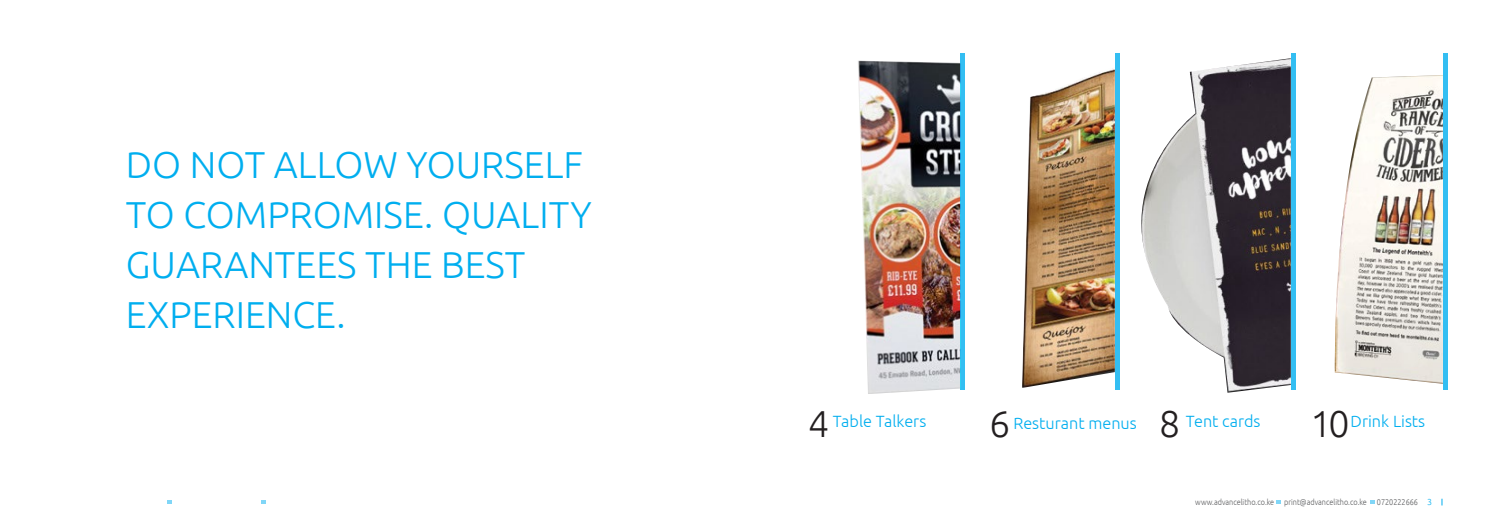
<style>
.page{position:relative;width:1489px;height:525px;background:#fff}
.page>*{position:absolute;margin:0;border:0;box-sizing:border-box;transform-origin:0 0}
.t1{font:300 37.5px/50px "Ubuntu";color:#00aeef}
.t2{font:300 37.5px "Ubuntu";color:#231f20}
.t3{font:300 16.25px "Ubuntu";color:#00aeef}
.t4{font:300 8.25px "Ubuntu";color:#58595b;scale:.88 1}
.s1{font-size:8.75px;color:#00aeef}
</style>
<div class="page">
<svg style="left:168px;top:500px;width:4px;height:3px"></svg>
<svg style="left:261px;top:500px;width:4px;height:3px"></svg>
<img style="left:858px;top:61px;width:102px;height:333px">
<img style="left:1115px;top:58px;width:175px;height:334px">
<img style="left:1022px;top:68px;width:92px;height:320px">
<img style="left:1334px;top:75px;width:108px;height:308px">
<div style="left:960px;top:53px;width:5px;height:336px;background:#33bef2"></div>
<div style="left:1290px;top:53px;width:5px;height:336px;background:#33bef2"></div>
<div style="left:1114px;top:53px;width:5px;height:336px;background:#33bef2"></div>
<div style="left:1442px;top:53px;width:5px;height:336px;background:#33bef2"></div>
<svg style="left:1276px;top:500px;width:4px;height:3px"></svg>
<svg style="left:1370px;top:500px;width:4px;height:3px"></svg>
<p class="t1" style="left:126px;top:139px;width:458px">do n ot allow yourself to compr</p>
<p class="t1" style="left:313px;top:189px;width:280px">omise. Quality</p>
<p class="t1" style="left:126px;top:239px;width:145px">guarantee</p>
<p class="t1" style="left:337px;top:239px;width:184px">s the best</p>
<p class="t1" style="left:126px;top:289px;width:64px">experien</p>
<p class="t1" style="left:292px;top:289px;width:55px">ce.</p>
<p class="t2" style="left:808px;top:400px;width:23px">4</p>
<p class="t3" style="left:832px;top:411px;width:95px">Table Talkers</p>
<p class="t2" style="left:989px;top:400px;width:23px">6</p>
<p class="t3" style="left:1013px;top:413px;width:125px">Resturant menus</p>
<p class="t2" style="left:1159px;top:400px;width:23px">8</p>
<p class="t3" style="left:1185px;top:411px;width:76px">Tent cards</p>
<p class="t2" style="left:1310px;top:400px;width:40px">10</p>
<p class="t3" style="left:1361px;top:411px;width:29px">rink</p>
<p class="t3" style="left:1400px;top:411px;width:26px">ists</p>
<p class="t4" style="left:1195px;top:496px;width:270px">www.advancelitho.co.ke print@advancelitho.co.ke 0720222666 <span class="s1">3</span></p>
</div>
